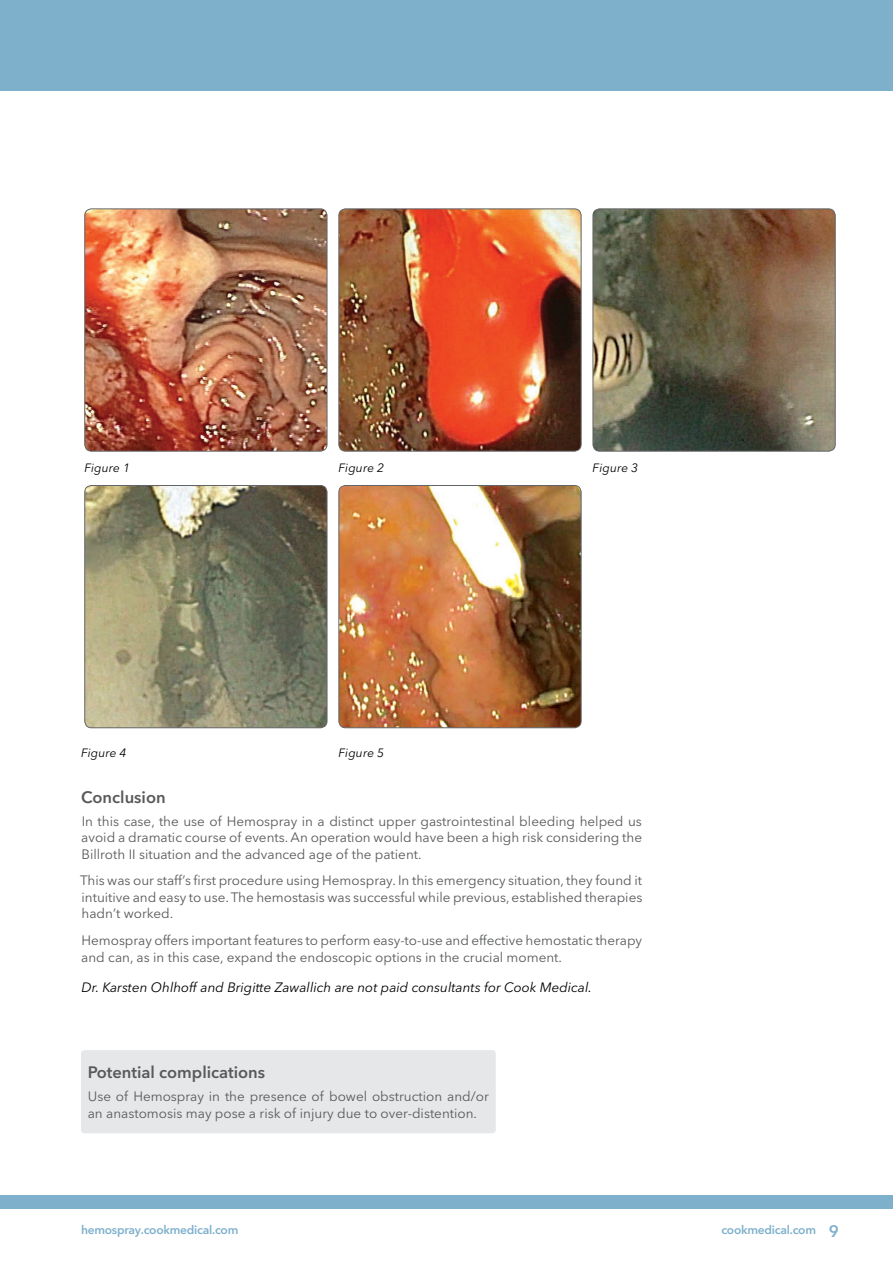
<style>
.page{position:relative;width:893px;height:1263px;background:#fff}
.page>*{position:absolute;margin:0;border:0;box-sizing:border-box;transform-origin:0 0}
.t1{font:600 16.5px "Avenir Next LT Pro";color:#58595b}
.t2{font:13.5px/16.5px "Avenir Next LT Pro";color:#58595b}
.t3{font:italic 13.5px "Avenir Next LT Pro";color:#000}
.t4{font:600 12px "Avenir Next LT Pro";letter-spacing:-.02em;color:#7eb0cc}
.t5{font:italic 12px "Avenir Next LT Pro";letter-spacing:.01em;color:#000}
.s1{font-size:16.5px}
</style>
<div class="page">
<div style="left:0;top:0;width:893px;height:90px;background:#7eb0cc"></div>
<div style="left:0;top:1196px;width:893px;height:13px;background:#7eb0cc"></div>
<div style="left:81px;top:1050px;width:415px;height:83px;background:#e6e7e8;border-radius:3px"></div>
<img style="left:85px;top:485px;width:242px;height:243px">
<div style="left:84px;top:485px;width:243px;height:243px;border:1px solid #636466;border-radius:7px"></div>
<img style="left:339px;top:485px;width:242px;height:243px">
<div style="left:338px;top:485px;width:243px;height:243px;border:1px solid #636466;border-radius:7px"></div>
<img style="left:85px;top:209px;width:242px;height:242px">
<div style="left:84px;top:208px;width:243px;height:243px;border:1px solid #636466;border-radius:7px"></div>
<img style="left:339px;top:209px;width:242px;height:242px">
<div style="left:338px;top:208px;width:243px;height:243px;border:1px solid #636466;border-radius:7px"></div>
<img style="left:593px;top:209px;width:242px;height:242px">
<div style="left:593px;top:208px;width:243px;height:243px;border:1px solid #636466;border-radius:7px"></div>
<p class="t5" style="left:84px;top:461px;width:47px">Figure 1</p>
<p class="t5" style="left:81px;top:745px;width:47px">Figure 4</p>
<p class="t5" style="left:338px;top:461px;width:47px">Figure 2</p>
<p class="t5" style="left:593px;top:461px;width:47px">Figure 3</p>
<p class="t5" style="left:338px;top:745px;width:47px">Figure 5</p>
<p class="t1" style="left:81px;top:787px;width:86px">Conclusion</p>
<p class="t2" style="left:81px;top:813px;width:562px;text-align:justify">In this case, the use of Hemospray in a distinct upper gastrointestinal bleeding helped us avoid a dramatic course of events. An operation would have been a high risk considering the Billroth II situation and the advanced age of the patient.</p>
<p class="t2" style="left:80px;top:872px;width:564px;text-align:justify">This was our staff’s first procedure using Hemospray. In this emergency situation, they found it intuitive and easy to use. The hemostasis was successful while previous, established therapies hadn’t worked.</p>
<p class="t2" style="left:81px;top:932px;width:562px">Hemospray offers important features to perform easy-to-use and effective hemostatic therapy and can, as in this case, expand the endoscopic options in the crucial moment.</p>
<p class="t3" style="left:81px;top:979px;width:512px">Dr. Karsten Ohlhoff and Brigitte Zawallich are not paid consultants for Cook Medical.</p>
<p class="t1" style="left:88px;top:1062px;width:179px">Potential complications</p>
<p class="t2" style="left:88px;top:1088px;width:403px">Use of Hemospray in the presence of bowel obstruction and/or an anastomosis may pose a risk of injury due to over-distention.</p>
<p class="t4" style="left:81px;top:1222px;width:159px">hemospray.cookmedical.com</p>
<p class="t4" style="left:721px;top:1222px;width:119px">cookmedical.com <span class="s1">9</span></p>
</div>
